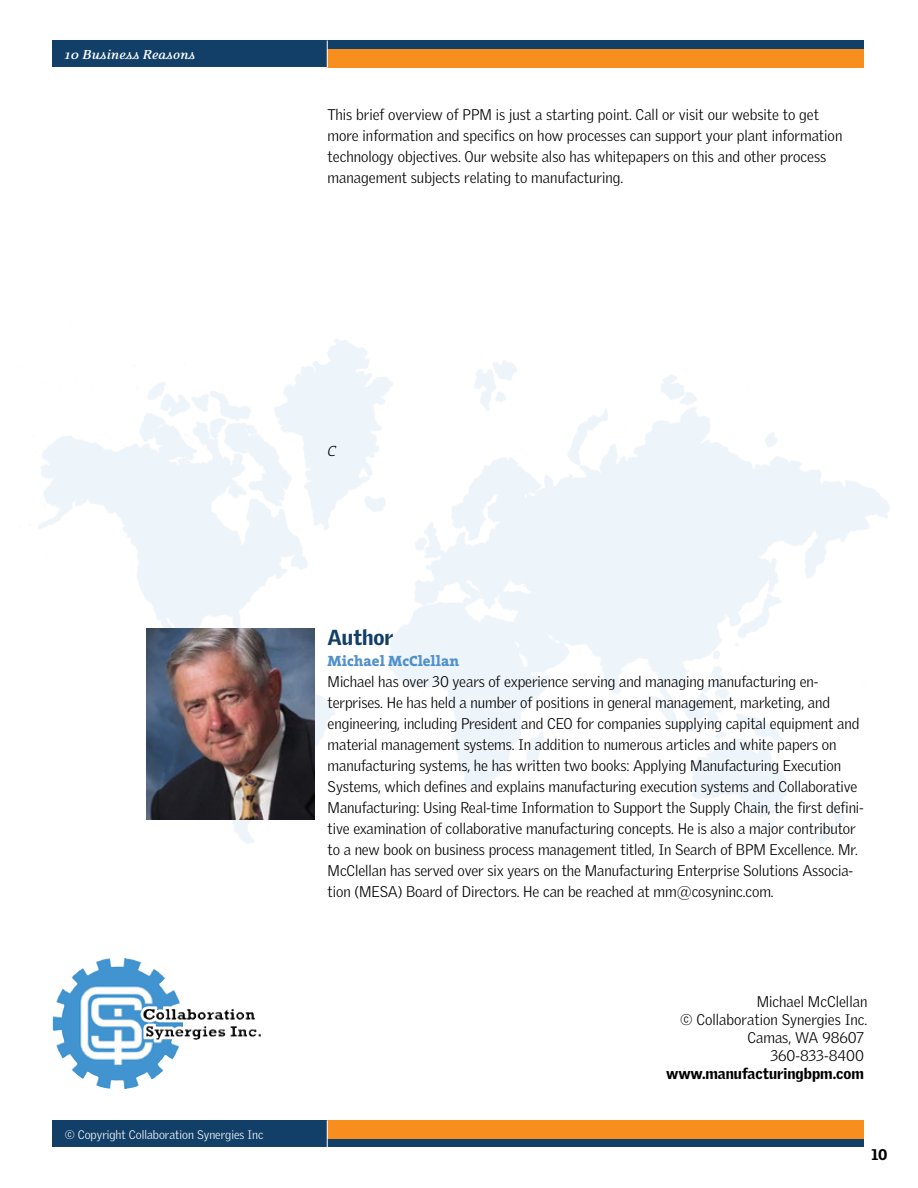
<style>
.page{position:relative;width:918px;height:1188px;background:#fff}
.page>*{position:absolute;margin:0;border:0;box-sizing:border-box;transform-origin:0 0}
.t1{font:900 21px "Griffith Gothic";color:#113f67}
.t2{font:300 15px/21px "Griffith Gothic";letter-spacing:-.005em;color:#000}
.t3{font:900 15px "Griffith Gothic";color:#000}
.t4{font:italic 700 15px "Eidetic Neo";color:#fff}
.t5{font:800 15px "The Serif";color:#5091cd}
.t6{font:italic 300 15px "The Serif";color:#000}
.t7{font:300 12px "Griffith Gothic";color:#fff}
</style>
<div class="page">
<img style="left:30px;top:339px;width:860px;height:505px">
<img style="left:71px;top:958px;width:53px;height:34px">
<div style="left:53px;top:1120px;width:811px;height:28px;background:#113f67"></div>
<div style="left:328px;top:1120px;width:536px;height:19px;background:#f78e1e"></div>
<svg style="left:327px;top:1120px;width:1px;height:28px"></svg>
<img style="left:147px;top:629px;width:167px;height:191px">
<div style="left:53px;top:40px;width:811px;height:28px;background:#113f67"></div>
<div style="left:328px;top:49px;width:536px;height:19px;background:#f78e1e"></div>
<svg style="left:327px;top:40px;width:1px;height:28px"></svg>
<p class="t4" style="left:65px;top:47px;width:132px">10 Business Reasons</p>
<p class="t2" style="left:328px;top:104px;width:516px">This brief overview of PPM is just a starting point. Call or visit our website to get more information and specifics on how processes can support your plant information technology objectives. Our website also has whitepapers on this and other process management subjects relating to manufacturing.</p>
<p class="t6" style="left:328px;top:439px;width:10px">C</p>
<p class="t7" style="left:65px;top:1128px;width:200px">© Copyright Collaboration Synergies Inc</p>
<h1 class="t1" style="left:328px;top:625px;width:67px">Author</h1>
<p class="t5" style="left:328px;top:648px;width:133px">Michael McClellan</p>
<p class="t2" style="left:328px;top:671px;width:538px">Michael has over 30 years of experience serving and managing manufacturing en&shy;terprises. He has held a number of positions in general management, marketing, and engineering, including President and CEO for companies supplying capital equipment and material management systems. In addition to numerous articles and white papers on manufacturing systems, he has written two books: Applying Manufacturing Execution Systems, which defines and explains manufacturing execution systems and Collaborative Manufacturing: Using Real-time Information to Support the Supply Chain, the first defini&shy;tive examination of collaborative manufacturing concepts. He is also a major contributor to a new book on business process management titled, In Search of BPM Excellence. Mr.<br>McClellan has served over six years on the Manufacturing Enterprise Solutions Associa&shy;tion (MESA) Board of Directors. He can be reached at mm@cosyninc.com.</p>
<p class="t2" style="left:680px;top:992px;width:189px;line-height:18px;text-align:right">Michael McClellan<br>© Collaboration Synergies Inc.<br>Camas, WA 98607<br>360-833-8400</p>
<p class="t3" style="left:666px;top:1064px;width:199px">www.manufacturingbpm.com</p>
<p class="t3" style="left:872px;top:1145px;width:18px">10</p>
</div>
